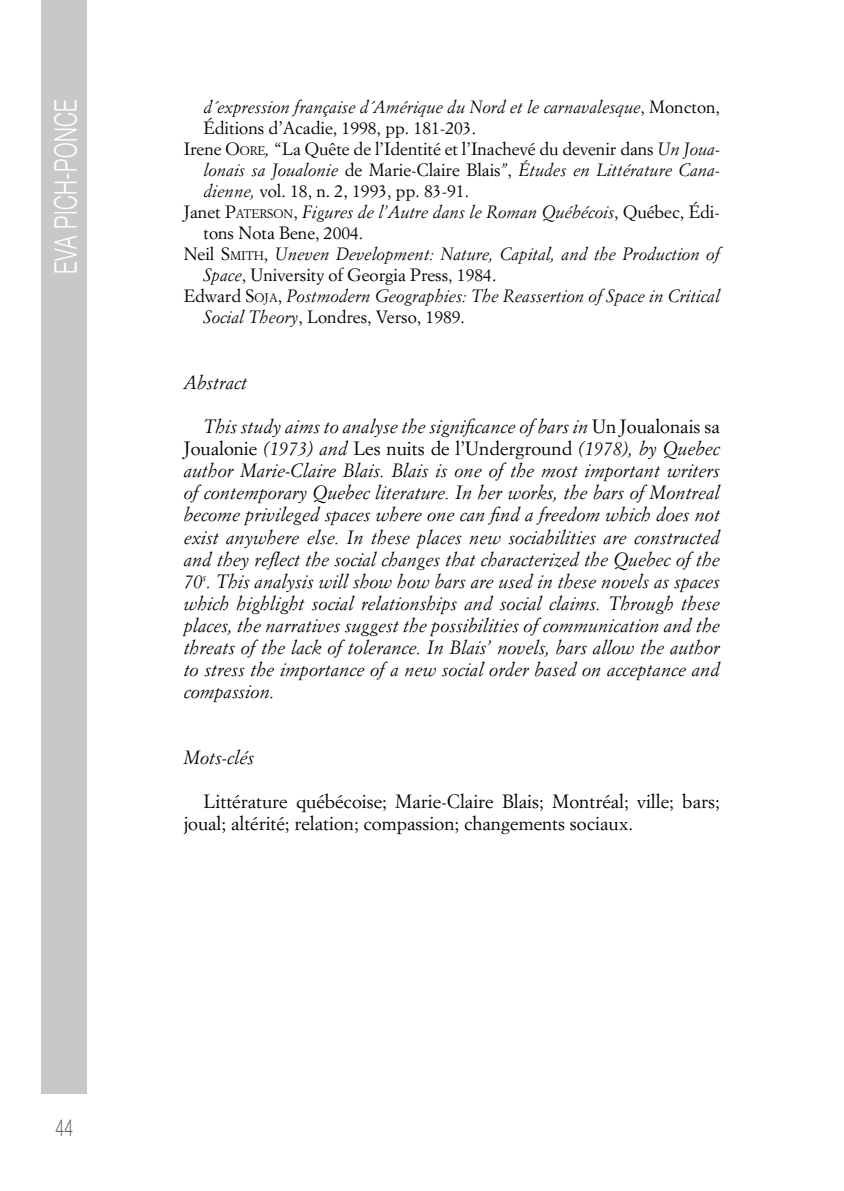
<style>
.page{position:relative;width:844px;height:1191px;background:#fff}
.page>*{position:absolute;margin:0;border:0;box-sizing:border-box;transform-origin:0 0}
.t1{font:300 31.15px "Helvetica Neue";letter-spacing:.02em;color:#fff;scale:.68 1}
.t2{font:300 23.28px "Helvetica Neue";color:#636466;scale:.68 1}
.t3{font:italic 18.9px/22.1px "Simoncini Garamond";color:#000;text-align:justify}
.t4{font:18.9px/22.1px "Simoncini Garamond";color:#000}
.t5{font:italic 17.5px "Simoncini Garamond";color:#000}
.t6{font:17.5px "Simoncini Garamond";color:#000}
.s1{font-style:normal}
.s2{font-size:12.25px}
.s3{font-style:italic}
.s4{font-style:normal;font-size:12.25px}
</style>
<div class="page">
<div style="left:41px;top:0;width:46px;height:1093px;background:#c7c8ca"></div>
<h1 class="t1" style="left:41px;top:274px;width:258px;rotate:-90deg">Eva Pich-Ponce</h1>
<p class="t5" style="left:203px;top:96px;width:517px">d´expression française d´Amérique du Nord et le carnavalesque<span class="s1">, Moncton,</span></p>
<p class="t6" style="left:203px;top:117px;width:274px">Éditions d’Acadie, 1998, pp. 181-203.</p>
<p class="t6" style="left:184px;top:138px;width:537px">Irene O<span class="s2">ORE</span><span class="s3">,</span> “La Quête de l’Identité et l’Inachevé du devenir dans <span class="s3">Un Joua-</span></p>
<p class="t5" style="left:203px;top:159px;width:517px">lonais sa Joualonie <span class="s1">de Marie-Claire Blais</span>”<span class="s1">,</span> Études en Littérature Cana-</p>
<p class="t6" style="left:203px;top:180px;width:267px"><span class="s3">dienne,</span> vol. 18, n. 2, 1993, pp. 83-91.</p>
<p class="t5" style="left:184px;top:201px;width:537px"><span class="s1">Janet P</span><span class="s4">ATERSON</span><span class="s1">,</span> Figures de l’Autre dans le Roman Québécois<span class="s1">, Québec, Édi-</span></p>
<p class="t6" style="left:203px;top:222px;width:161px">tons Nota Bene, 2004.</p>
<p class="t5" style="left:184px;top:243px;width:537px"><span class="s1">Neil S</span><span class="s4">MITH</span><span class="s1">,</span> Uneven Development: Nature, Capital, and the Production of</p>
<p class="t6" style="left:203px;top:264px;width:294px"><span class="s3">Space</span>, University of Georgia Press, 1984.</p>
<p class="t5" style="left:184px;top:285px;width:537px"><span class="s1">Edward S</span><span class="s4">OJA</span> <span class="s1">,</span> Postmodern Geographies: The Reassertion of Space in Critical</p>
<p class="t6" style="left:203px;top:306px;width:263px"><span class="s3">Social Theory</span>, Londres, Verso, 1989.</p>
<p class="t3" style="left:184px;top:371px;width:65px">Abstract</p>
<p class="t3" style="left:184px;top:415px;width:537px;text-indent:20px">This study aims to analyse the significance of bars in <span class="s1">Un Joualonais sa Joualonie</span> (1973) and <span class="s1">Les nuits de l’Underground</span> (1978), by Quebec author Marie-Claire Blais. Blais is one of the most important writers of contemporary Quebec literature. In her works, the bars of Montreal become privileged spaces where one can find a freedom which does not exist anywhere else. In these places new sociabilities are constructed and they reflect the social changes that characterized the Quebec of the 70<sup>s</sup>. This analysis will show how bars are used in these novels as spaces which highlight social relationships and social claims. Through these places, the narratives suggest the possibilities of communication and the threats of the lack of tolerance. In Blais’ novels, bars allow the author to stress the importance of a new social order based on acceptance and compassion.</p>
<p class="t3" style="left:184px;top:746px;width:72px">Mots-clés</p>
<p class="t4" style="left:184px;top:790px;width:537px;text-indent:20px">Littérature québécoise; Marie-Claire Blais; Montréal; ville; bars; joual; altérité; relation; compassion; changements sociaux.</p>
<p class="t2" style="left:55px;top:1108px;width:28px">44</p>
</div>
